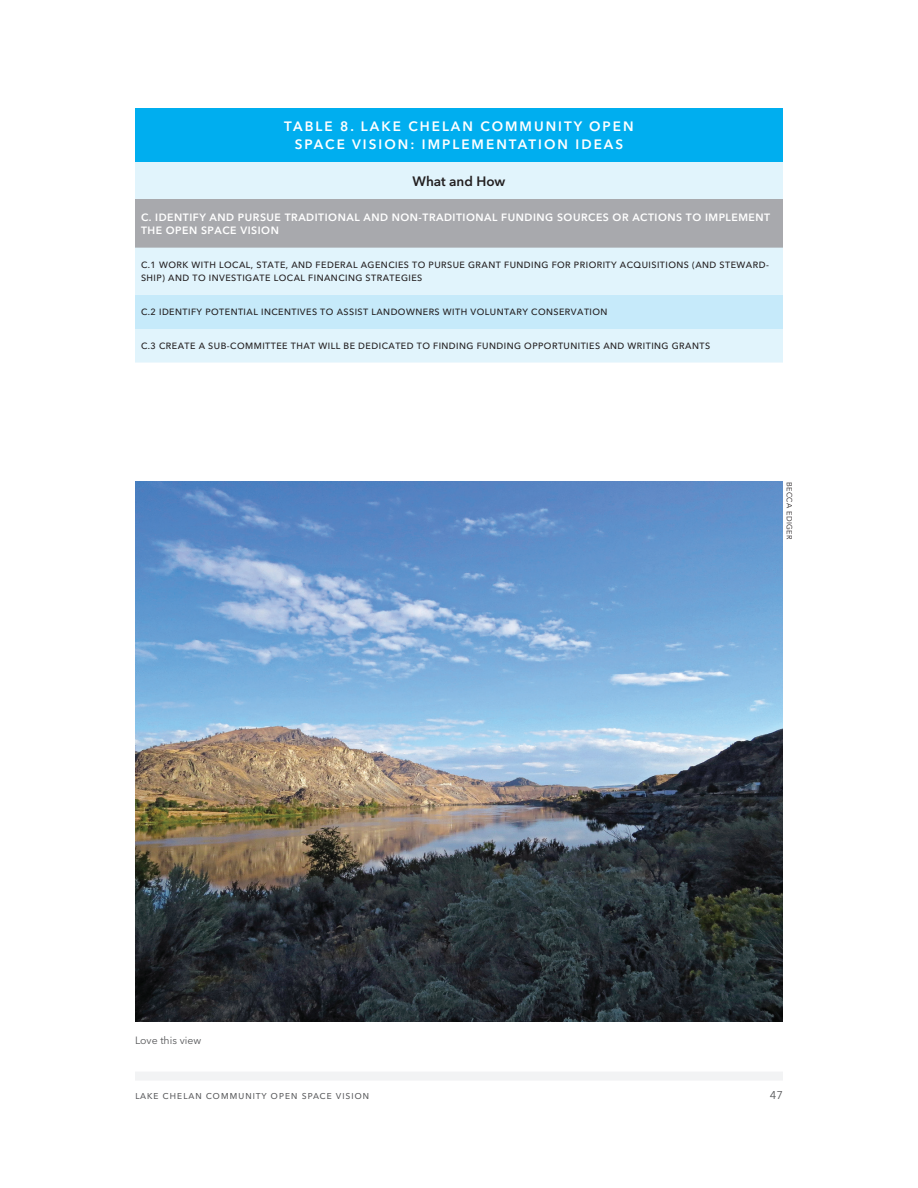
<style>
.page{position:relative;width:918px;height:1188px;background:#fff}
.page>*{position:absolute;margin:0;border:0;box-sizing:border-box;transform-origin:0 0}
.table_header{font:600 13.5px/17.2px "Avenir Next LT Pro";letter-spacing:.15em;color:#fff;text-align:center}
.table_section_header{font:600 13.5px "Avenir Next LT Pro";color:#231f20}
.t1{font:11.25px "Avenir Next LT Pro";letter-spacing:.05em;color:#57585a}
.sidebar_source{font:600 10.5px/13.5px "Avenir Next LT Pro";letter-spacing:.05em;color:#fff}
.t2{font:10.5px "Avenir Next LT Pro";color:#57585a}
.sidebar_source-2{font:500 9px/13.5px "Avenir Next LT Pro";letter-spacing:.05em;color:#231f20}
.photo_credit{font:7.5px "Avenir Next LT Pro";letter-spacing:.05em;color:#231f20}
</style>
<div class="page">
<div style="left:135px;top:1072px;width:648px;height:9px;background:#f2f3f4"></div>
<div style="left:135px;top:108px;width:648px;height:54px;background:#00aeef"></div>
<div style="left:135px;top:162px;width:648px;height:37px;background:#e1f4fc"></div>
<div style="left:135px;top:199px;width:648px;height:49px;background:#a8a9ad"></div>
<div style="left:135px;top:248px;width:648px;height:115px;background:#e1f4fc"></div>
<div style="left:135px;top:295px;width:648px;height:34px;background:#c6eafa"></div>
<img style="left:135px;top:482px;width:648px;height:540px">
<p class="table_header" style="left:284px;top:118px;width:351px">TABLE 8. LAKE CHELAN COMMUNITY OPEN<br>SPACE VISION: IMPLEMENTATION IDEAS</p>
<p class="table_section_header" style="left:413px;top:173px;width:94px">What and How</p>
<p class="sidebar_source" style="left:141px;top:210px;width:631px">C. IDENTIFY AND PURSUE TRADITIONAL AND NON-TRADITIONAL FUNDING SOURCES OR ACTIONS TO IMPLEMENT<br>THE OPEN SPACE VISION</p>
<p class="sidebar_source-2" style="left:141px;top:258px;width:629px">C.1 WORK WITH LOCAL, STATE, AND FEDERAL AGENCIES TO PURSUE GRANT FUNDING FOR PRIORITY ACQUISITIONS (AND STEWARD-<br>SHIP) AND TO INVESTIGATE LOCAL FINANCING STRATEGIES</p>
<p class="sidebar_source-2" style="left:141px;top:305px;width:468px">C.2 IDENTIFY POTENTIAL INCENTIVES TO ASSIST LANDOWNERS WITH VOLUNTARY CONSERVATION</p>
<p class="sidebar_source-2" style="left:141px;top:339px;width:571px">C.3 CREATE A SUB-COMMITTEE THAT WILL BE DEDICATED TO FINDING FUNDING OPPORTUNITIES AND WRITING GRANTS</p>
<p class="photo_credit" style="left:794px;top:482px;width:59px;rotate:90deg">BECCA EDIGER</p>
<p class="t2" style="left:135px;top:1034px;width:68px">Love this view</p>
<p class="t1" style="left:135px;top:1088px;width:236px">lake chelan community open space vision</p>
<p class="t1" style="left:770px;top:1088px;width:15px">47</p>
</div>
